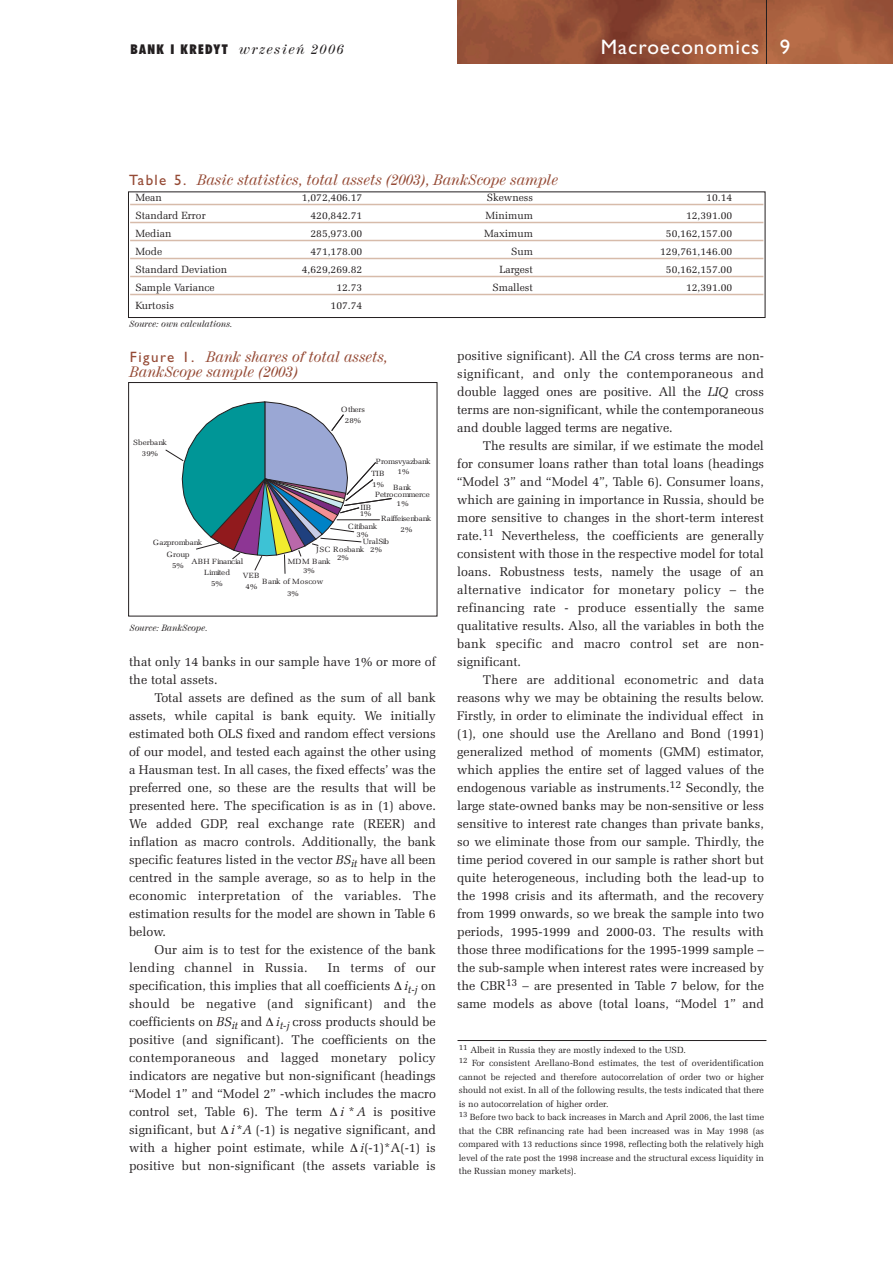
<style>
.page{position:relative;width:893px;height:1263px;background:#fff}
.page>*{position:absolute;margin:0;border:0;box-sizing:border-box;transform-origin:0 0}
.t1{font:21px "Gill Sans PL";letter-spacing:.05em;color:#fff}
.t2{font:italic 15px/15px "Century 725 PL";color:#954a35;scale:.95 1}
.t3{font:italic 13.5px "Century 725 PL";letter-spacing:.105em;color:#231f20}
.t4{font:12.75px/18px "Zapf Elliptical 711 PL";color:#231f20;text-align:justify}
.t5{font:10.5px "Zapf Elliptical 711 PL";color:#231f20}
.t6{font:9px/13.5px "Zapf Elliptical 711 PL";color:#231f20}
.t7{font:italic 9px "Century 725 PL";color:#231f20;scale:.95 1}
.t8{font:7.65px/11.1px "Zapf Elliptical 711 PL";letter-spacing:-.01em;color:#231f20;text-align:center;scale:1.07 1}
.t9{font:7.65px/11.2px "Zapf Elliptical 711 PL";letter-spacing:-.04em;color:#231f20;text-align:center;scale:1.07 1}
.t10{font:7.65px/9.6px "Zapf Elliptical 711 PL";letter-spacing:-.03em;color:#231f20;text-align:center;scale:1.07 1}
.t11{font:7.65px/11.1px "Zapf Elliptical 711 PL";letter-spacing:.01em;color:#231f20;text-align:center;scale:1.07 1}
.t12{font:7.65px/7.8px "Zapf Elliptical 711 PL";letter-spacing:.015em;color:#231f20;scale:1.07 1}
.t13{font:7.65px/7.8px "Zapf Elliptical 711 PL";letter-spacing:-.075em;color:#231f20;text-align:center;scale:1.07 1}
.s1{font-family:"Futura PL";font-weight:900;font-style:normal;font-stretch:condensed}
.s2{font-family:"Gill Sans PL";font-style:normal}
.s3{font-style:italic}
</style>
<div class="page">
<img style="left:457px;top:0;width:436px;height:64px">
<hr style="left:766px;top:0;width:1px;height:64px;background:#231f20">
<hr style="left:130px;top:204px;width:633px;height:1px;background:#d7bbaa">
<hr style="left:130px;top:222px;width:633px;height:1px;background:#d7bbaa">
<hr style="left:130px;top:240px;width:633px;height:1px;background:#d7bbaa">
<hr style="left:130px;top:258px;width:633px;height:1px;background:#d7bbaa">
<hr style="left:130px;top:276px;width:633px;height:1px;background:#d7bbaa">
<hr style="left:130px;top:294px;width:633px;height:1px;background:#d7bbaa">
<div style="left:128px;top:192px;width:637px;height:126px;border:1px solid #231f20"></div>
<svg style="left:165px;top:401px;width:227px;height:173px"></svg>
<div style="left:128px;top:382px;width:309px;height:234px;border:1px solid #231f20"></div>
<hr style="left:457px;top:1040px;width:309px;height:1px;background:#231f20">
<p class="t3" style="left:131px;top:44px;width:215px"><span class="s1">BANK I KREDYT</span> wrzesieƒ 2006</p>
<h1 class="t1" style="left:601px;top:39px;width:191px">Macroeconomics 9</h1>
<p class="t2" style="left:129px;top:173px;width:453px"><span class="s2">Table 5.</span> Basic statistics, total assets (2003), BankScope sample</p>
<p class="t5" style="left:135px;top:193px;width:28px">Mean</p>
<p class="t5" style="left:302px;top:193px;width:62px">1,072,406.17</p>
<p class="t5" style="left:487px;top:193px;width:48px">Skewness</p>
<p class="t5" style="left:706px;top:193px;width:27px">10.14</p>
<p class="t5" style="left:135px;top:211px;width:72px">Standard Error</p>
<p class="t5" style="left:310px;top:211px;width:53px">420,842.71</p>
<p class="t5" style="left:485px;top:211px;width:49px">Minimum</p>
<p class="t5" style="left:686px;top:211px;width:48px">12,391.00</p>
<p class="t5" style="left:135px;top:229px;width:37px">Median</p>
<p class="t5" style="left:310px;top:229px;width:53px">285,973.00</p>
<p class="t5" style="left:484px;top:229px;width:50px">Maximum</p>
<p class="t5" style="left:666px;top:229px;width:68px">50,162,157.00</p>
<p class="t5" style="left:135px;top:247px;width:28px">Mode</p>
<p class="t5" style="left:310px;top:247px;width:53px">471,178.00</p>
<p class="t5" style="left:511px;top:247px;width:23px">Sum</p>
<p class="t5" style="left:660px;top:247px;width:74px">129,761,146.00</p>
<p class="t5" style="left:135px;top:265px;width:93px">Standard Deviation</p>
<p class="t5" style="left:302px;top:265px;width:62px">4,629,269.82</p>
<p class="t5" style="left:499px;top:265px;width:35px">Largest</p>
<p class="t5" style="left:666px;top:265px;width:68px">50,162,157.00</p>
<p class="t5" style="left:135px;top:283px;width:81px">Sample Variance</p>
<p class="t5" style="left:336px;top:283px;width:27px">12.73</p>
<p class="t5" style="left:492px;top:283px;width:42px">Smallest</p>
<p class="t5" style="left:686px;top:283px;width:48px">12,391.00</p>
<p class="t5" style="left:135px;top:301px;width:40px">Kurtosis</p>
<p class="t5" style="left:331px;top:301px;width:33px">107.74</p>
<p class="t7" style="left:130px;top:320px;width:110px">Source: own calculations.</p>
<p class="t2" style="left:130px;top:350px;width:273px"><span class="s2">Figure 1.</span> Bank shares of total assets,<br>BankScope sample (2003)</p>
<p class="t8" style="left:133px;top:437px;width:33px">Sberbank<br>39%</p>
<p class="t8" style="left:341px;top:405px;width:24px">Others<br>28%</p>
<p class="t10" style="left:376px;top:457px;width:53px">Promsvyazbank<br>1%</p>
<p class="t8" style="left:371px;top:469px;width:14px;text-align:left">TIB<br>1%</p>
<p class="t8" style="left:375px;top:484px;width:53px;line-height:7.5px">Bank<br>Petrocommerce</p>
<p class="t8" style="left:397px;top:499px;width:13px">1%</p>
<p class="t8" style="left:360px;top:504px;width:12px;line-height:6.9px;text-align:left">IIB<br>1%</p>
<p class="t8" style="left:381px;top:513px;width:48px">Raiffeisenbank<br>2%</p>
<p class="t13" style="left:348px;top:523px;width:29px">C itibank<br>3%</p>
<p class="t8" style="left:363px;top:538px;width:26px;line-height:7.8px">UralSib<br>2%</p>
<p class="t8" style="left:153px;top:538px;width:47px">Gazprombank<br>Group<br>5%</p>
<p class="t12" style="left:337px;top:546px;width:27px;text-indent:-21px">JSC Rosbank<br>2%</p>
<p class="t8" style="left:288px;top:558px;width:41px;line-height:8.7px">MDM Bank<br>3%</p>
<p class="t9" style="left:191px;top:556px;width:50px">ABH Financial<br>L imited<br>5%</p>
<p class="t8" style="left:243px;top:570px;width:17px">VEB<br>4%</p>
<p class="t11" style="left:262px;top:577px;width:59px">Bank of Moscow<br>3%</p>
<p class="t7" style="left:130px;top:625px;width:83px">Source: BankScope.</p>
<p class="t4" style="left:129px;top:654px;width:308px">that only 14 banks in our sample have 1% or more of the total assets.</p>
<p class="t4" style="left:129px;top:690px;width:308px;text-indent:26px">Total assets are defined as the sum of all bank assets, while capital is bank equity. We initially estimated both OLS fixed and random effect versions of our model, and tested each against the other using a Hausman test. In all cases, the fixed effects’ was the preferred one, so these are the results that will be presented here. The specification is as in (1) above.<br>We added GDP, real exchange rate (REER) and inflation as macro controls. Additionally, the bank specific features listed in the vector <span class="s3">BS</span><sub>it</sub> have all been centred in the sample average, so as to help in the economic interpretation of the variables. The estimation results for the model are shown in Table 6 below.</p>
<p class="t4" style="left:129px;top:942px;width:308px;text-indent:26px">Our aim is to test for the existence of the bank lending channel in Russia.</p>
<p class="t4" style="left:129px;top:960px;width:308px;text-indent:199px">In terms of our specification, this implies that all coefficients <span class="s3">i</span><sub>t-j</sub> on should be negative (and significant) and the coefficients on <span class="s3">BS</span><sub>it</sub> and <span class="s3">i</span><sub>t-j</sub> cross products should be positive (and significant). The coefficients on the contemporaneous and lagged monetary policy indicators are negative but non-significant (headings “Model 1” and “Model 2” -which includes the macro control set, Table 6). The term</p>
<p class="t4" style="left:129px;top:1104px;width:308px;text-indent:211px"><span class="s3">i</span> * <span class="s3">A</span> is positive significant, but <span class="s3">i</span>*<span class="s3">A</span> (-1) is negative significant, and with a higher point estimate, while</p>
<p class="t4" style="left:129px;top:1140px;width:308px;text-align:right"><span class="s3">i</span>(-1)*A(-1) is<br>positive but non-significant (the assets variable is</p>
<p class="t4" style="left:457px;top:348px;width:308px">positive significant). All the <span class="s3">CA</span> cross terms are non&shy;significant, and only the contemporaneous and double lagged ones are positive. All the <span class="s3">LIQ</span> cross terms are non-significant, while the contemporaneous and double lagged terms are negative.</p>
<p class="t4" style="left:457px;top:438px;width:308px;text-indent:26px">The results are similar, if we estimate the model for consumer loans rather than total loans (headings “Model 3” and “Model 4”, Table 6). Consumer loans, which are gaining in importance in Russia, should be more sensitive to changes in the short-term interest rate.<sup>11</sup> Nevertheless, the coefficients are generally consistent with those in the respective model for total loans. Robustness tests, namely the usage of an alternative indicator for monetary policy – the refinancing rate - produce essentially the same qualitative results. Also, all the variables in both the bank specific and macro control set are non&shy;significant.</p>
<p class="t4" style="left:457px;top:672px;width:308px;text-indent:26px">There are additional econometric and data reasons why we may be obtaining the results below.<br>Firstly, in order to eliminate the individual effect in (1), one should use the Arellano and Bond (1991) generalized method of moments (GMM) estimator, which applies the entire set of lagged values of the endogenous variable as instruments.<sup>12</sup> Secondly, the large state-owned banks may be non-sensitive or less sensitive to interest rate changes than private banks, so we eliminate those from our sample. Thirdly, the time period covered in our sample is rather short but quite heterogeneous, including both the lead-up to the 1998 crisis and its aftermath, and the recovery from 1999 onwards, so we break the sample into two periods, 1995-1999 and 2000-03. The results with those three modifications for the 1995-1999 sample – the sub-sample when interest rates were increased by the CBR<sup>13</sup> – are presented in Table 7 below, for the same models as above (total loans, “Model 1” and</p>
<p class="t6" style="left:459px;top:1044px;width:307px"><sup>11</sup> Albeit in Russia they are mostly indexed to the USD.<br><sup>12</sup> For consistent Arellano-Bond estimates, the test of overidentification cannot be rejected and therefore autocorrelation of order two or higher should not exist. In all of the following results, the tests indicated that there is no autocorrelation of higher order.<br><sup>13</sup> Before two back to back increases in March and April 2006, the last time that the CBR refinancing rate had been increased was in May 1998 (as compared with 13 reductions since 1998, reflecting both the relatively high level of the rate post the 1998 increase and the structural excess liquidity in the Russian money markets).</p>
</div>
